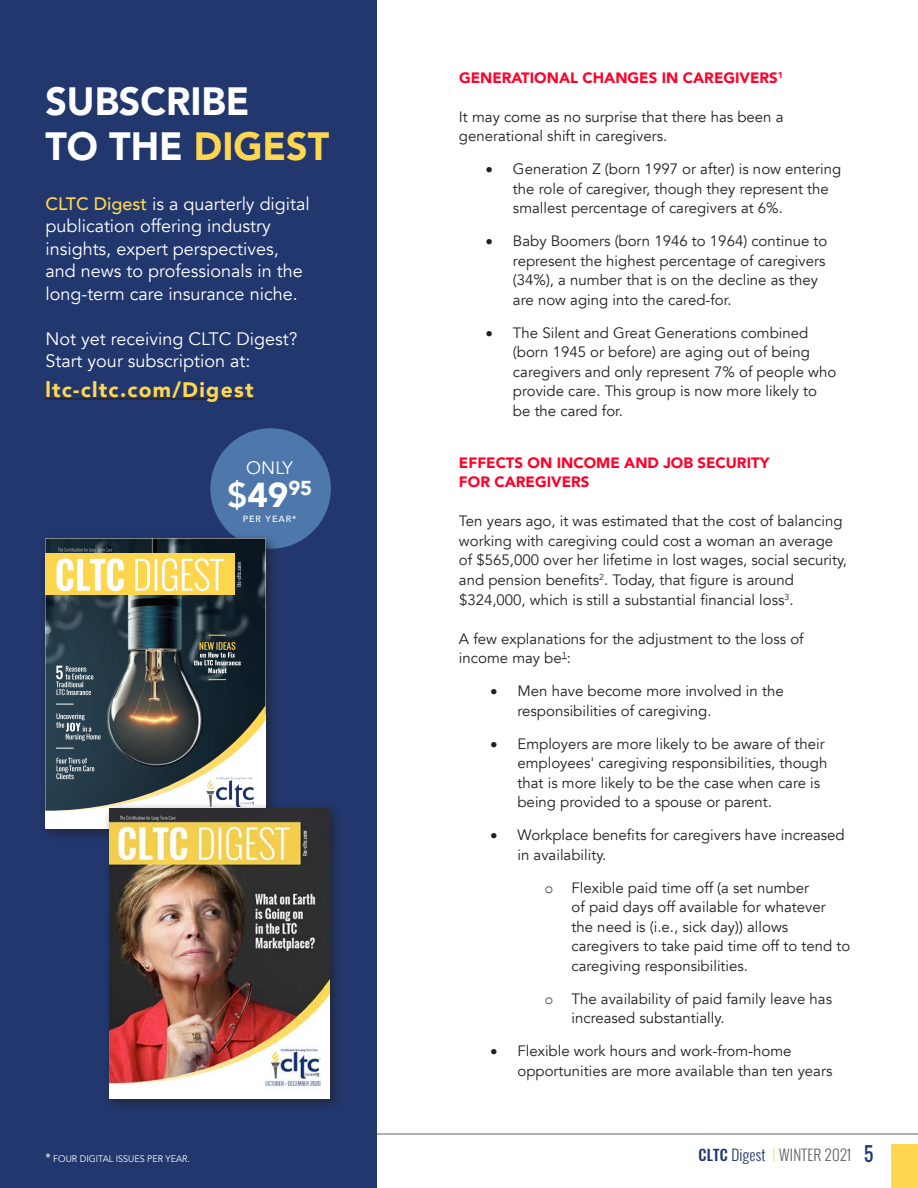
<style>
.page{position:relative;width:918px;height:1188px;background:#fff}
.page>*{position:absolute;margin:0;border:0;box-sizing:border-box;transform-origin:0 0}
.t1{font:900 39.3px "Avenir";color:#ffd74f;scale:.95 1}
.t2{font:900 39.3px "Avenir";color:#fff;scale:.95 1}
.t3{font:900 34.5px "Avenir";color:#fff}
.t4{font:900 21px "Avenir";letter-spacing:.06em;color:#ffd74f}
.t5{font:18px/22.5px "Avenir";color:#fff}
.Heading_1{font:15px/19.5px "Avenir";color:#231f20}
.t6{font:900 15px "Avenir";color:#ff0029}
.t7{font:300 15px "Oswald";letter-spacing:.02em;color:#636467}
.t8{font:9.45px "Avenir";color:#fff;scale:.95 1}
.t9{font:500 9px "Avenir";letter-spacing:.11em;color:#fff}
.s1{color:#fff}
.s2{font-weight:500;color:#ffd74f}
.s3{font-weight:800}
.s4{font-size:12.6px}
.s5{font-family:"Courier New"}
.s6{font-weight:500;color:#21376d}
.s7{color:#21376d}
.s8{color:#ffd74f}
.s9{font-weight:400;font-size:18.9px;color:#21376d}
</style>
<div class="page">
<hr style="left:67px;top:1134px;width:851px;height:1px;background:#636467">
<div style="left:891px;top:1144px;width:27px;height:44px;background:#ffd74f"></div>
<div style="left:0;top:0;width:377px;height:1188px;background:#21376d"></div>
<hr style="left:45px;top:398px;width:209px;height:1px;background:#231f20">
<div style="left:209px;top:427px;width:123px;height:123px;background:#4e78ac;border-radius:50%"></div>
<div style="left:207px;top:425px;width:127px;height:127px;border:3px solid #21376d;border-radius:50%"></div>
<div style="left:39px;top:532px;width:240px;height:310px;background:#231f20;opacity:.7"></div>
<img style="left:45px;top:538px;width:221px;height:166px">
<svg style="left:58px;top:548px;width:54px;height:4px"></svg>
<div style="left:45px;top:554px;width:190px;height:41px;background:#fed64d"></div>
<svg style="left:56px;top:558px;width:168px;height:33px"></svg>
<svg style="left:237px;top:562px;width:4px;height:24px"></svg>
<svg style="left:194px;top:642px;width:47px;height:31px"></svg>
<svg style="left:56px;top:666px;width:37px;height:29px"></svg>
<svg style="left:209px;top:635px;width:17px;height:1px"></svg>
<svg style="left:209px;top:679px;width:17px;height:1px"></svg>
<svg style="left:45px;top:704px;width:221px;height:109px;background:#636b6b"></svg>
<svg style="left:266px;top:538px;width:5px;height:3px"></svg>
<div style="left:103px;top:802px;width:239px;height:310px;background:#231f20;opacity:.7"></div>
<img style="left:109px;top:808px;width:220px;height:291px">
<p class="t2" style="left:45px;top:68px;width:216px">SUBSCRIBE</p>
<p class="t1" style="left:45px;top:113px;width:300px"><span class="s1">TO THE</span> DIGEST</p>
<p class="t5" style="left:45px;top:193px;width:266px"><span class="s2">CLTC Digest</span> is a quarterly digital publication offering industry insights, expert perspectives,</p>
<p class="t5" style="left:45px;top:260px;width:259px">and news to professionals in the long-term care insurance niche.</p>
<p class="t5" style="left:45px;top:328px;width:253px">Not yet receiving CLTC Digest?</p>
<p class="t5" style="left:45px;top:350px;width:207px">Start your subscription at:</p>
<p class="t4" style="left:45px;top:372px;width:210px">ltc-cltc.com/Digest</p>
<p class="t5" style="left:246px;top:456px;width:48px">ONLY</p>
<p class="t3" style="left:227px;top:465px;width:87px"><span class="s3">$</span>49<sup>95</sup></p>
<p class="t9" style="left:243px;top:511px;width:55px">PER YEAR*</p>
<p class="t8" style="left:45px;top:1153px;width:154px"><span class="s4">*</span> FOUR DIGITAL ISSUES PER YEAR.</p>
<p class="t6" style="left:459px;top:64px;width:326px">GENERATIONAL CHANGES IN CAREGIVERS<sup>1</sup></p>
<p class="Heading_1" style="left:459px;top:107px;width:326px">It may come as no surprise that there has been a generational shift in caregivers.</p>
<p class="Heading_1" style="left:513px;top:159px;width:330px;text-indent:-27px">• Generation Z (born 1997 or after) is now entering the role of caregiver, though they represent the smallest percentage of caregivers at 6%.</p>
<p class="Heading_1" style="left:513px;top:231px;width:316px;text-indent:-27px">• Baby Boomers (born 1946 to 1964) continue to represent the highest percentage of caregivers (34%), a number that is on the decline as they are now aging into the cared-for.</p>
<p class="Heading_1" style="left:513px;top:323px;width:325px;text-indent:-27px">• The Silent and Great Generations combined (born 1945 or before) are aging out of being caregivers and only represent 7% of people who provide care. This group is now more likely to be the cared for.</p>
<p class="t6" style="left:459px;top:450px;width:312px">EFFECTS ON INCOME AND JOB SECURITY</p>
<p class="t6" style="left:459px;top:469px;width:132px">FOR CAREGIVERS</p>
<p class="Heading_1" style="left:459px;top:512px;width:390px">Ten years ago, it was estimated that the cost of balancing working with caregiving could cost a woman an average of $565,000 over her lifetime in lost wages, social security, and pension benefits<sup>2</sup>. Today, that figure is around $324,000, which is still a substantial financial loss<sup>3</sup>.</p>
<p class="Heading_1" style="left:459px;top:629px;width:346px">A few explanations for the adjustment to the loss of income may be<sup>1</sup>:</p>
<p class="Heading_1" style="left:518px;top:681px;width:268px;text-indent:-27px">• Men have become more involved in the responsibilities of caregiving.</p>
<p class="Heading_1" style="left:518px;top:734px;width:311px;text-indent:-27px">• Employers are more likely to be aware of their employees' caregiving responsibilities, though that is more likely to be the case when care is being provided to a spouse or parent.</p>
<p class="Heading_1" style="left:518px;top:825px;width:329px;text-indent:-27px">• Workplace benefits for caregivers have increased in availability.</p>
<p class="Heading_1" style="left:572px;top:878px;width:280px;text-indent:-27px"><span class="s5">o</span> Flexible paid time off (a set number<br>of paid days off available for whatever the need is (i.e., sick day)) allows caregivers to take paid time off to tend to caregiving responsibilities.</p>
<p class="Heading_1" style="left:572px;top:989px;width:262px;text-indent:-27px"><span class="s5">o</span> The availability of paid family leave has increased substantially.</p>
<p class="Heading_1" style="left:518px;top:1041px;width:316px;text-indent:-27px">• Flexible work hours and work-from-home opportunities are more available than ten years</p>
<p class="t7" style="left:699px;top:1143px;width:176px"><span class="s6">CLTC</span> <span class="s7">Digest</span> <span class="s8">|</span> WINTER 2021 <span class="s9">5</span></p>
</div>
